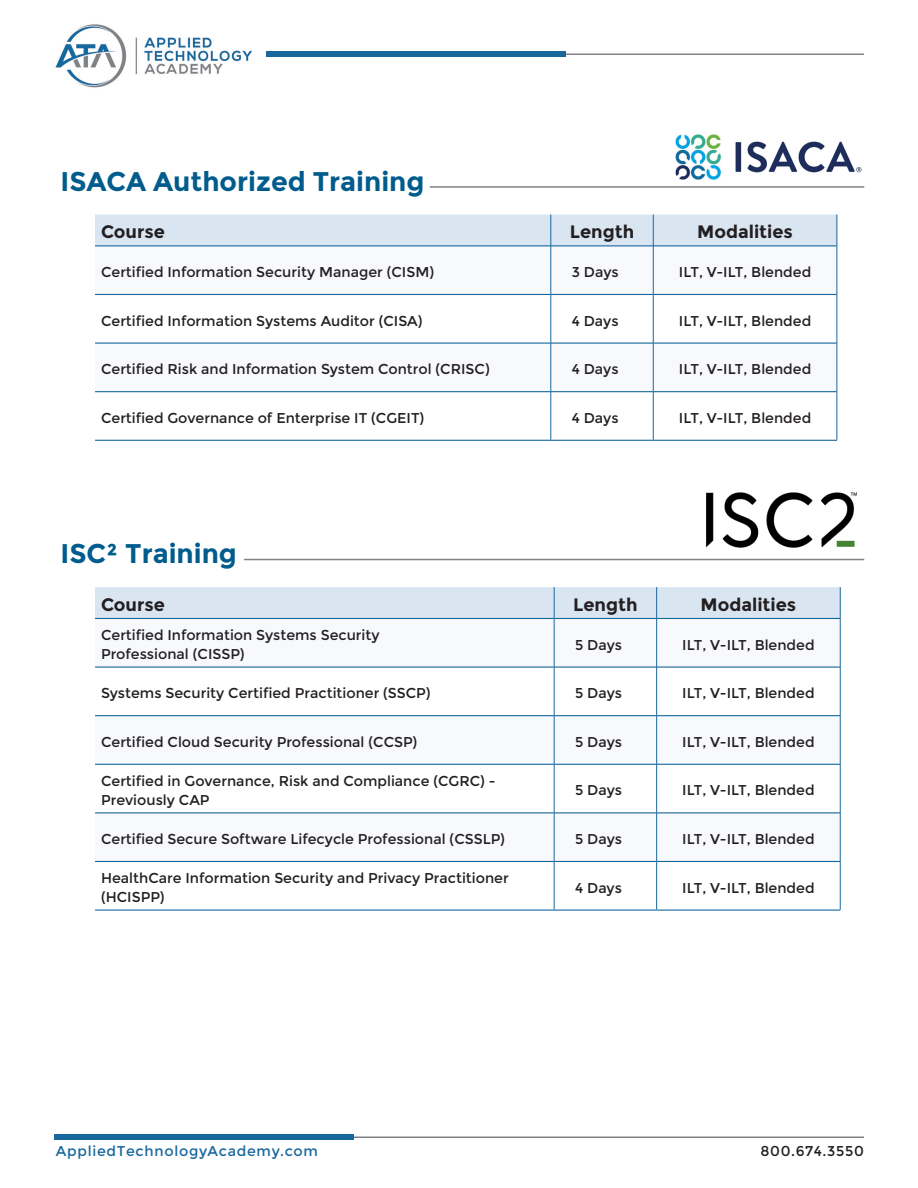
<style>
.page{position:relative;width:918px;height:1188px;background:#fff}
.page>*{position:absolute;margin:0;border:0;box-sizing:border-box;transform-origin:0 0}
.t1{font:700 27px "Montserrat";color:#005c8d}
.t2{font:700 18px "Montserrat";color:#231f20}
.t3{font:14.25px/19.5px "Montserrat";color:#231f20}
.t4{font:14.25px "Montserrat";letter-spacing:.05em;color:#18689d}
.t5{font:14.25px "Montserrat";letter-spacing:.05em;color:#231f20}
</style>
<div class="page">
<hr style="left:54px;top:1137px;width:810px;height:1px;background:#818285">
<div style="left:54px;top:1134px;width:299px;height:6px;background:#18689d"></div>
<hr style="left:298px;top:54px;width:566px;height:1px;background:#818285">
<div style="left:266px;top:51px;width:300px;height:6px;background:#18689d"></div>
<img style="left:55px;top:24px;width:197px;height:64px">
<hr style="left:430px;top:186px;width:434px;height:2px;background:#818285">
<hr style="left:244px;top:559px;width:620px;height:1px;background:#818285">
<img style="left:675px;top:134px;width:187px;height:46px">
<img style="left:706px;top:492px;width:151px;height:56px">
<div style="left:95px;top:215px;width:742px;height:30px;background:#dae5f2"></div>
<svg style="left:95px;top:246px;width:742px;height:48px"></svg>
<svg style="left:95px;top:295px;width:742px;height:145px"></svg>
<hr style="left:95px;top:245px;width:456px;height:1px;background:#18689d">
<hr style="left:551px;top:245px;width:102px;height:1px;background:#18689d">
<hr style="left:653px;top:245px;width:184px;height:1px;background:#18689d">
<hr style="left:95px;top:294px;width:456px;height:1px;background:#18689d">
<hr style="left:551px;top:294px;width:102px;height:1px;background:#18689d">
<hr style="left:653px;top:294px;width:184px;height:1px;background:#18689d">
<hr style="left:95px;top:343px;width:456px;height:1px;background:#18689d">
<hr style="left:551px;top:343px;width:102px;height:1px;background:#18689d">
<hr style="left:653px;top:343px;width:184px;height:1px;background:#18689d">
<hr style="left:95px;top:391px;width:456px;height:1px;background:#18689d">
<hr style="left:551px;top:391px;width:102px;height:1px;background:#18689d">
<hr style="left:653px;top:391px;width:184px;height:1px;background:#18689d">
<hr style="left:95px;top:440px;width:456px;height:1px;background:#18689d">
<hr style="left:551px;top:440px;width:102px;height:1px;background:#18689d">
<hr style="left:653px;top:440px;width:184px;height:1px;background:#18689d">
<hr style="left:551px;top:215px;width:1px;height:31px;background:#18689d">
<hr style="left:653px;top:215px;width:1px;height:31px;background:#18689d">
<hr style="left:837px;top:215px;width:1px;height:31px;background:#18689d">
<hr style="left:551px;top:246px;width:1px;height:48px;background:#18689d">
<hr style="left:653px;top:246px;width:1px;height:48px;background:#18689d">
<hr style="left:837px;top:246px;width:1px;height:48px;background:#18689d">
<hr style="left:551px;top:294px;width:1px;height:49px;background:#18689d">
<hr style="left:653px;top:294px;width:1px;height:49px;background:#18689d">
<hr style="left:837px;top:294px;width:1px;height:49px;background:#18689d">
<hr style="left:551px;top:343px;width:1px;height:49px;background:#18689d">
<hr style="left:653px;top:343px;width:1px;height:49px;background:#18689d">
<hr style="left:837px;top:343px;width:1px;height:49px;background:#18689d">
<hr style="left:551px;top:392px;width:1px;height:48px;background:#18689d">
<hr style="left:653px;top:392px;width:1px;height:48px;background:#18689d">
<hr style="left:837px;top:392px;width:1px;height:48px;background:#18689d">
<div style="left:95px;top:587px;width:745px;height:31px;background:#dae5f2"></div>
<svg style="left:95px;top:619px;width:745px;height:48px"></svg>
<svg style="left:95px;top:668px;width:745px;height:242px"></svg>
<hr style="left:95px;top:618px;width:459px;height:1px;background:#18689d">
<hr style="left:554px;top:618px;width:102px;height:1px;background:#18689d">
<hr style="left:657px;top:618px;width:183px;height:1px;background:#18689d">
<hr style="left:95px;top:667px;width:459px;height:1px;background:#18689d">
<hr style="left:554px;top:667px;width:102px;height:1px;background:#18689d">
<hr style="left:657px;top:667px;width:183px;height:1px;background:#18689d">
<hr style="left:95px;top:715px;width:459px;height:1px;background:#18689d">
<hr style="left:554px;top:715px;width:102px;height:1px;background:#18689d">
<hr style="left:657px;top:715px;width:183px;height:1px;background:#18689d">
<hr style="left:95px;top:764px;width:459px;height:1px;background:#18689d">
<hr style="left:554px;top:764px;width:102px;height:1px;background:#18689d">
<hr style="left:657px;top:764px;width:183px;height:1px;background:#18689d">
<hr style="left:95px;top:812px;width:459px;height:1px;background:#18689d">
<hr style="left:554px;top:812px;width:102px;height:1px;background:#18689d">
<hr style="left:657px;top:812px;width:183px;height:1px;background:#18689d">
<hr style="left:95px;top:861px;width:459px;height:1px;background:#18689d">
<hr style="left:554px;top:861px;width:102px;height:1px;background:#18689d">
<hr style="left:657px;top:861px;width:183px;height:1px;background:#18689d">
<hr style="left:95px;top:910px;width:459px;height:1px;background:#18689d">
<hr style="left:554px;top:910px;width:103px;height:1px;background:#18689d">
<hr style="left:657px;top:910px;width:183px;height:1px;background:#18689d">
<hr style="left:554px;top:587px;width:1px;height:31px;background:#18689d">
<hr style="left:656px;top:587px;width:1px;height:31px;background:#18689d">
<hr style="left:840px;top:587px;width:1px;height:31px;background:#18689d">
<hr style="left:554px;top:618px;width:1px;height:49px;background:#18689d">
<hr style="left:656px;top:618px;width:1px;height:49px;background:#18689d">
<hr style="left:840px;top:618px;width:1px;height:49px;background:#18689d">
<hr style="left:554px;top:667px;width:1px;height:49px;background:#18689d">
<hr style="left:656px;top:667px;width:1px;height:49px;background:#18689d">
<hr style="left:840px;top:667px;width:1px;height:49px;background:#18689d">
<hr style="left:554px;top:716px;width:1px;height:48px;background:#18689d">
<hr style="left:656px;top:716px;width:1px;height:48px;background:#18689d">
<hr style="left:840px;top:716px;width:1px;height:48px;background:#18689d">
<hr style="left:554px;top:764px;width:1px;height:49px;background:#18689d">
<hr style="left:656px;top:764px;width:1px;height:49px;background:#18689d">
<hr style="left:840px;top:764px;width:1px;height:49px;background:#18689d">
<hr style="left:554px;top:813px;width:1px;height:48px;background:#18689d">
<hr style="left:656px;top:813px;width:1px;height:48px;background:#18689d">
<hr style="left:840px;top:813px;width:1px;height:48px;background:#18689d">
<hr style="left:554px;top:861px;width:1px;height:49px;background:#18689d">
<hr style="left:656px;top:861px;width:1px;height:49px;background:#18689d">
<hr style="left:840px;top:861px;width:1px;height:49px;background:#18689d">
<p class="t1" style="left:60px;top:165px;width:366px">ISACA Authorized Training</p>
<p class="t2" style="left:101px;top:221px;width:65px">Course</p>
<p class="t2" style="left:570px;top:221px;width:66px">Length</p>
<p class="t2" style="left:697px;top:221px;width:97px">Modalities</p>
<p class="t3" style="left:101px;top:262px;width:335px">Certified Information Security Manager (CISM)</p>
<p class="t3" style="left:572px;top:262px;width:48px">3 Days</p>
<p class="t3" style="left:679px;top:262px;width:134px">ILT, V-ILT, Blended</p>
<p class="t3" style="left:101px;top:311px;width:323px">Certified Information Systems Auditor (CISA)</p>
<p class="t3" style="left:572px;top:311px;width:48px">4 Days</p>
<p class="t3" style="left:679px;top:311px;width:134px">ILT, V-ILT, Blended</p>
<p class="t3" style="left:101px;top:360px;width:390px">Certified Risk and Information System Control (CRISC)</p>
<p class="t3" style="left:572px;top:360px;width:48px">4 Days</p>
<p class="t3" style="left:679px;top:360px;width:134px">ILT, V-ILT, Blended</p>
<p class="t3" style="left:101px;top:408px;width:325px">Certified Governance of Enterprise IT (CGEIT)</p>
<p class="t3" style="left:572px;top:408px;width:48px">4 Days</p>
<p class="t3" style="left:679px;top:408px;width:134px">ILT, V-ILT, Blended</p>
<p class="t1" style="left:60px;top:538px;width:178px">ISC² Training</p>
<p class="t2" style="left:101px;top:594px;width:65px">Course</p>
<p class="t2" style="left:573px;top:594px;width:66px">Length</p>
<p class="t2" style="left:701px;top:594px;width:97px">Modalities</p>
<p class="t3" style="left:101px;top:625px;width:280px">Certified Information Systems Security<br>Professional (CISSP)</p>
<p class="t3" style="left:575px;top:635px;width:48px">5 Days</p>
<p class="t3" style="left:682px;top:635px;width:134px">ILT, V-ILT, Blended</p>
<p class="t3" style="left:101px;top:684px;width:331px">Systems Security Certified Practitioner (SSCP)</p>
<p class="t3" style="left:575px;top:684px;width:48px">5 Days</p>
<p class="t3" style="left:682px;top:684px;width:134px">ILT, V-ILT, Blended</p>
<p class="t3" style="left:101px;top:732px;width:318px">Certified Cloud Security Professional (CCSP)</p>
<p class="t3" style="left:575px;top:732px;width:48px">5 Days</p>
<p class="t3" style="left:682px;top:732px;width:134px">ILT, V-ILT, Blended</p>
<p class="t3" style="left:101px;top:771px;width:396px">Certified in Governance, Risk and Compliance (CGRC) -<br>Previously CAP</p>
<p class="t3" style="left:575px;top:781px;width:48px">5 Days</p>
<p class="t3" style="left:682px;top:781px;width:134px">ILT, V-ILT, Blended</p>
<p class="t3" style="left:101px;top:829px;width:405px">Certified Secure Software Lifecycle Professional (CSSLP)</p>
<p class="t3" style="left:575px;top:829px;width:48px">5 Days</p>
<p class="t3" style="left:682px;top:829px;width:134px">ILT, V-ILT, Blended</p>
<p class="t3" style="left:101px;top:868px;width:409px">HealthCare Information Security and Privacy Practitioner (HCISPP)</p>
<p class="t3" style="left:575px;top:878px;width:48px">4 Days</p>
<p class="t3" style="left:682px;top:878px;width:134px">ILT, V-ILT, Blended</p>
<p class="t4" style="left:56px;top:1143px;width:264px">AppliedTechnologyAcademy.com</p>
<p class="t5" style="left:761px;top:1143px;width:105px">800.674.3550</p>
</div>
